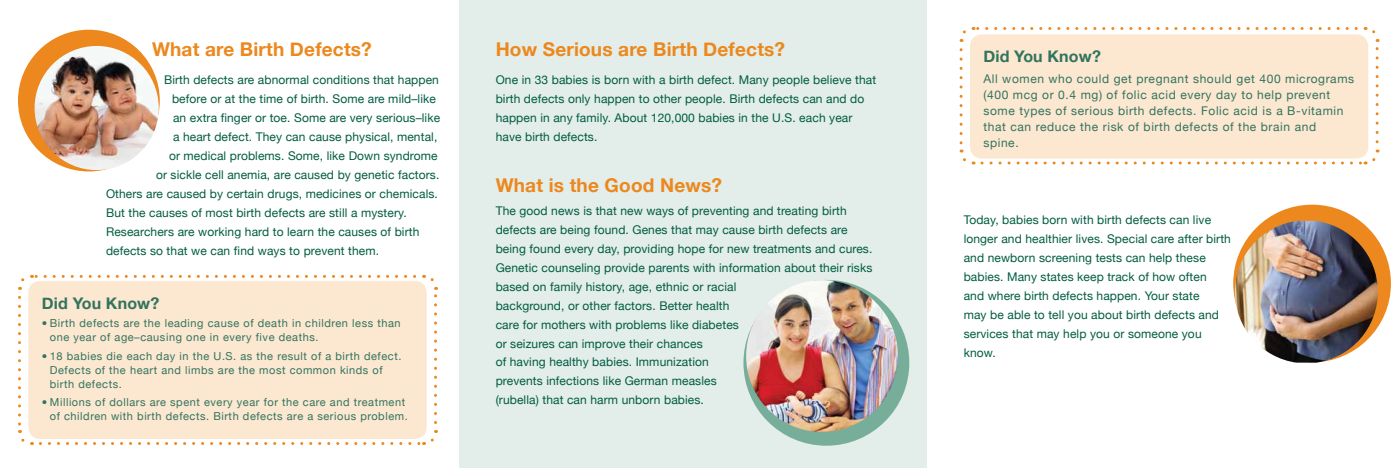
<style>
.page{position:relative;width:1395px;height:468px;background:#fff}
.page>*{position:absolute;margin:0;border:0;box-sizing:border-box;transform-origin:0 0}
.t1{font:700 19px "Helvetica Neue";letter-spacing:.01em;color:#ec881d}
.t2{font:700 16px "Helvetica Neue";letter-spacing:.01em;color:#32745d}
.t3{font:12px/19px "Helvetica Neue";letter-spacing:.01em;color:#005c42}
.t4{font:12px/16px "Helvetica Neue";letter-spacing:.05em;color:#32745d}
.t5{font:11px/14px "Helvetica Neue";letter-spacing:.05em;color:#32745d}
</style>
<div class="page">
<div style="left:459px;top:0;width:468px;height:468px;background:#e3ede9"></div>
<div style="left:1233px;top:205px;width:158px;height:157px;background:#ec881d;border-radius:50%"></div>
<img style="left:1235px;top:221px;width:143px;height:142px">
<div style="left:18px;top:30px;width:142px;height:141px;background:#ec881d;border-radius:50%"></div>
<img style="left:35px;top:46px;width:124px;height:124px;border-radius:62px">
<svg style="left:18px;top:297px;width:15px;height:148px"></svg>
<svg style="left:40px;top:430px;width:398px;height:15px"></svg>
<svg style="left:424px;top:274px;width:13px;height:149px"></svg>
<svg style="left:18px;top:275px;width:397px;height:15px"></svg>
<div style="left:28px;top:281px;width:399px;height:158px;background:#fce7d1;border-radius:12px"></div>
<svg style="left:960px;top:50px;width:14px;height:115px"></svg>
<svg style="left:982px;top:150px;width:398px;height:15px"></svg>
<svg style="left:1365px;top:27px;width:14px;height:115px"></svg>
<svg style="left:959px;top:27px;width:397px;height:15px"></svg>
<div style="left:970px;top:34px;width:398px;height:125px;background:#fce7d1;border-radius:12px"></div>
<div style="left:743px;top:280px;width:166px;height:166px;background:#76ae99;border-radius:50%"></div>
<img style="left:746px;top:280px;width:152px;height:152px;border-radius:75px">
<h1 class="t1" style="left:152px;top:32px;width:221px">What are Birth Defects?</h1>
<h1 class="t1" style="left:496px;top:32px;width:291px">How Serious are Birth Defects?</h1>
<p class="t3" style="left:164px;top:69px;width:276px">Birth defects are abnormal conditions that happen</p>
<p class="t3" style="left:172px;top:88px;width:265px">before or at the time of birth. Some are mild–like</p>
<p class="t3" style="left:173px;top:107px;width:269px">an extra finger or toe. Some are very serious–like</p>
<p class="t3" style="left:173px;top:126px;width:266px">a heart defect. They can cause physical, mental,</p>
<p class="t3" style="left:169px;top:145px;width:270px">or medical problems. Some, like Down syndrome</p>
<p class="t3" style="left:156px;top:164px;width:285px">or sickle cell anemia, are caused by genetic factors.</p>
<p class="t3" style="left:106px;top:183px;width:333px">Others are caused by certain drugs, medicines or chemicals.</p>
<p class="t3" style="left:106px;top:202px;width:302px">But the causes of most birth defects are still a mystery.</p>
<p class="t3" style="left:106px;top:221px;width:315px">Researchers are working hard to learn the causes of birth</p>
<p class="t3" style="left:106px;top:240px;width:275px">defects so that we can find ways to prevent them.</p>
<h2 class="t2" style="left:42px;top:288px;width:119px">Did You Know?</h2>
<p class="t5" style="left:50px;top:315px;width:352px;text-indent:-8px">• Birth defects are the leading cause of death in children less than one year of age–causing one in every five deaths.</p>
<p class="t5" style="left:50px;top:348px;width:353px;text-indent:-8px">• 18 babies die each day in the U.S. as the result of a birth defect.<br>Defects of the heart and limbs are the most common kinds of birth defects.</p>
<p class="t5" style="left:42px;top:394px;width:367px;text-align:right">• Millions of dollars are spent every year for the care and treatment of children with birth defects. Birth defects are a serious problem.</p>
<p class="t3" style="left:496px;top:70px;width:382px">One in 33 babies is born with a birth defect. Many people believe that birth defects only happen to other people. Birth defects can and do happen in any family. About 120,000 babies in the U.S. each year have birth defects.</p>
<h1 class="t1" style="left:496px;top:168px;width:228px">What is the Good News?</h1>
<p class="t3" style="left:496px;top:200px;width:378px">The good news is that new ways of preventing and treating birth defects are being found. Genes that may cause birth defects are being found every day, providing hope for new treatments and cures.<br>Genetic counseling provide parents with information about their risks based on family history, age, ethnic or racial<br>background, or other factors. Better health<br>care for mothers with problems like diabetes<br>or seizures can improve their chances<br>of having healthy babies. Immunization<br>prevents infections like German measles<br>(rubella) that can harm unborn babies.</p>
<h2 class="t2" style="left:983px;top:42px;width:119px">Did You Know?</h2>
<p class="t4" style="left:983px;top:69px;width:372px">All women who could get pregnant should get 400 micrograms (400 mcg or 0.4 mg) of folic acid every day to help prevent some types of serious birth defects. Folic acid is a B-vitamin that can reduce the risk of birth defects of the brain and spine.</p>
<p class="t3" style="left:964px;top:210px;width:269px">Today, babies born with birth defects can live longer and healthier lives. Special care after birth and newborn screening tests can help these babies. Many states keep track of how often<br>and where birth defects happen. Your state<br>may be able to tell you about birth defects and services that may help you or someone you know.</p>
</div>
